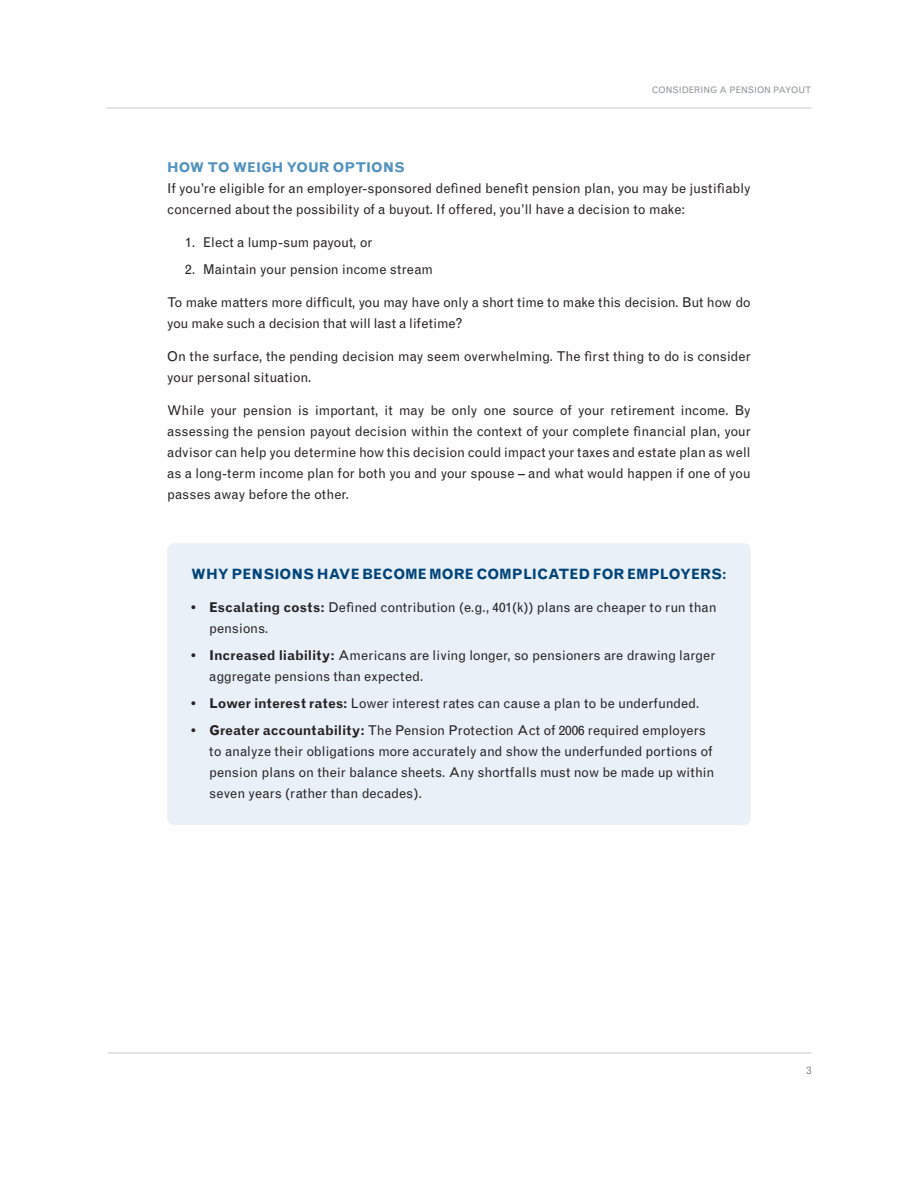
<style>
.page{position:relative;width:918px;height:1188px;background:#fff}
.page>*{position:absolute;margin:0;border:0;box-sizing:border-box;transform-origin:0 0}
.t1{font:700 14.25px "Grotesque MTRJ Corrected";color:#00447b}
.t2{font:13.5px/21px "Grotesque MTRJ Corrected";letter-spacing:-.005em;color:#262324}
.t3{font:700 13.5px "Grotesque MTRJ Corrected";color:#5292bd}
.t4{font:300 10.5px "Grotesque MTRJ Corrected";color:#262324}
.t5{font:9px "Grotesque MTRJ Corrected";color:#949699}
.s1{font-weight:700}
</style>
<div class="page">
<hr style="left:106px;top:108px;width:706px;height:1px;background:#c7c8ca">
<hr style="left:108px;top:1053px;width:704px;height:1px;background:#c7c8ca">
<div style="left:167px;top:543px;width:584px;height:282px;background:#eaf0f7;border-radius:7px"></div>
<p class="t5" style="left:652px;top:85px;width:161px">CONSIDERING A PENSION payout</p>
<p class="t3" style="left:167px;top:159px;width:239px">HOW TO WEIGH YOUR OPTIONS</p>
<p class="t2" style="left:167px;top:178px;width:585px">If you’re eligible for an employer-sponsored defined benefit pension plan, you may be justifiably concerned about the possibility of a buyout. If offered, you’ll have a decision to make:</p>
<p class="t2" style="left:185px;top:232px;width:189px">1. Elect a lump-sum payout, or</p>
<p class="t2" style="left:185px;top:259px;width:249px">2. Maintain your pension income stream</p>
<p class="t2" style="left:167px;top:292px;width:585px">To make matters more difficult, you may have only a short time to make this decision. But how do you make such a decision that will last a lifetime?</p>
<p class="t2" style="left:167px;top:346px;width:585px">On the surface, the pending decision may seem overwhelming. The first thing to do is consider your personal situation.</p>
<p class="t2" style="left:167px;top:400px;width:585px;text-align:justify">While your pension is important, it may be only one source of your retirement income. By assessing the pension payout decision within the context of your complete financial plan, your advisor can help you determine how this decision could impact your taxes and estate plan as well as a long-term income plan for both you and your spouse – and what would happen if one of you passes away before the other.</p>
<p class="t1" style="left:191px;top:566px;width:52px">Why pensions</p>
<p class="t1" style="left:317px;top:566px;width:57px">have beco</p>
<p class="t1" style="left:405px;top:566px;width:48px">me more</p>
<p class="t1" style="left:476px;top:566px;width:66px">complicated</p>
<p class="t1" style="left:593px;top:566px;width:88px">for employers</p>
<p class="t1" style="left:722px;top:566px;width:6px">:</p>
<p class="t2" style="left:209px;top:597px;width:509px;text-indent:-18px"><span class="s1">• Escalating costs:</span> Defined contribution (e.g., 401(k)) plans are cheaper to run than pensions.</p>
<p class="t2" style="left:209px;top:645px;width:508px;text-indent:-18px"><span class="s1">• Increased liability:</span> Americans are living longer, so pensioners are drawing larger aggregate pensions than expected.</p>
<p class="t2" style="left:191px;top:693px;width:510px"><span class="s1">• Lower interest rates:</span> Lower interest rates can cause a plan to be underfunded.</p>
<p class="t2" style="left:209px;top:720px;width:507px;text-indent:-18px"><span class="s1">• Greater accountability:</span> The Pension Protection Act of 2006 required employers to analyze their obligations more accurately and show the underfunded portions of pension plans on their balance sheets. Any shortfalls must now be made up within seven years (rather than decades).</p>
<p class="t4" style="left:806px;top:1064px;width:7px">3</p>
</div>
